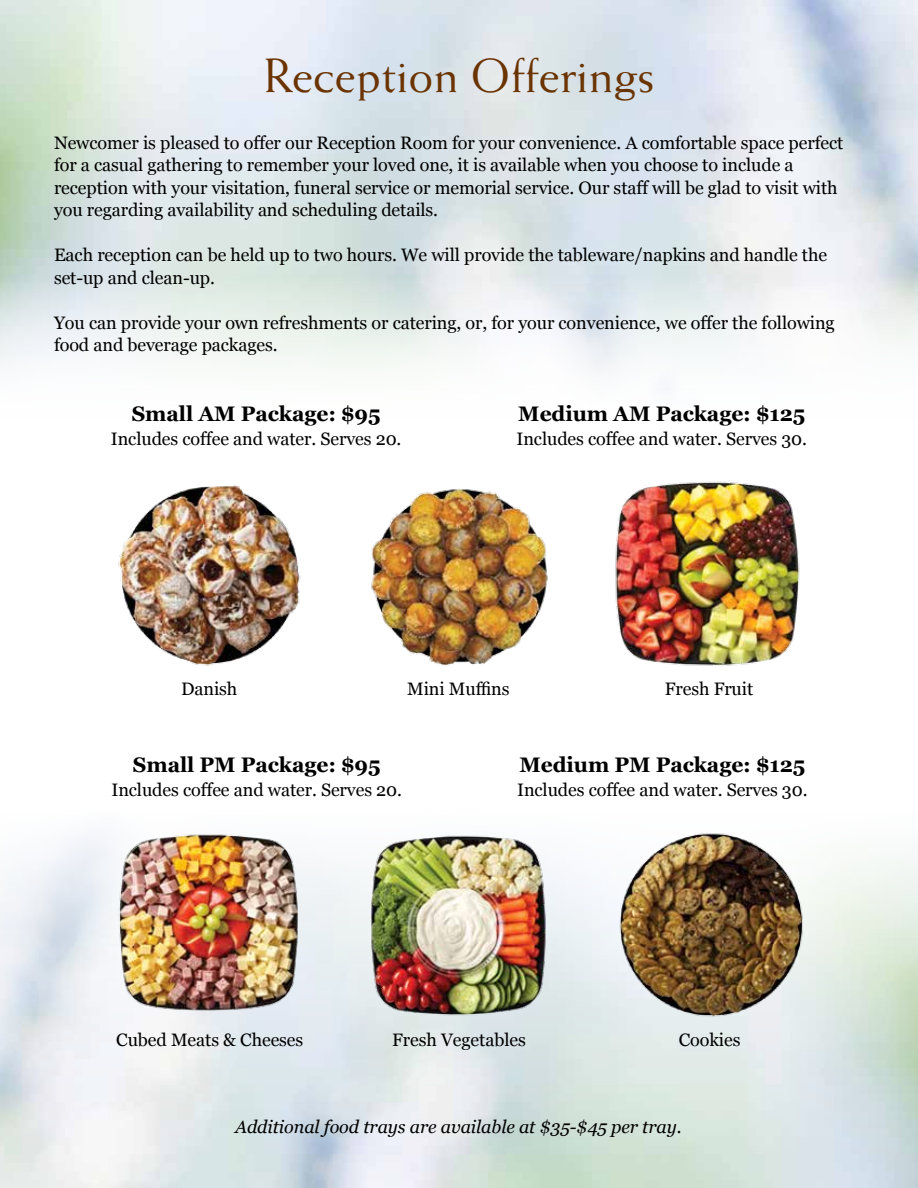
<style>
.page{position:relative;width:918px;height:1188px;background:#fff}
.page>*{position:absolute;margin:0;border:0;box-sizing:border-box;transform-origin:0 0}
.t1{font:48px "Weiss";color:#6a3300}
.t2{font:700 21px "Georgia";letter-spacing:-.005em;color:#000}
.t3{font:18px/22.5px "Georgia";letter-spacing:-.005em;color:#000}
.t4{font:italic 18px "Georgia";letter-spacing:-.005em;color:#000}
</style>
<div class="page">
<img style="left:118px;top:485px;width:183px;height:181px">
<img style="left:371px;top:489px;width:177px;height:177px">
<img style="left:615px;top:481px;width:185px;height:185px">
<img style="left:109px;top:824px;width:202px;height:202px">
<img style="left:358px;top:826px;width:202px;height:200px">
<img style="left:608px;top:833px;width:202px;height:193px">
<h1 class="t1" style="left:264px;top:47px;width:392px">Reception Offerings</h1>
<p class="t3" style="left:54px;top:130px;width:791px">Newcomer is pleased to offer our Reception Room for your convenience. A comfortable space perfect for a casual gathering to remember your loved one, it is available when you choose to include a reception with your visitation, funeral service or memorial service. Our staff will be glad to visit with you regarding availability and scheduling details.</p>
<p class="t3" style="left:54px;top:243px;width:775px">Each reception can be held up to two hours. We will provide the tableware/napkins and handle the set-up and clean-up.</p>
<p class="t3" style="left:54px;top:310px;width:782px">You can provide your own refreshments or catering, or, for your convenience, we offer the following food and beverage packages.</p>
<p class="t2" style="left:132px;top:398px;width:250px">Small AM Package: $95</p>
<p class="t3" style="left:111px;top:427px;width:292px">Includes coffee and water. Serves 20.</p>
<p class="t2" style="left:518px;top:398px;width:288px">Medium AM Package: $125</p>
<p class="t3" style="left:516px;top:427px;width:292px">Includes coffee and water. Serves 30.</p>
<p class="t3" style="left:181px;top:676px;width:58px">Danish</p>
<p class="t3" style="left:407px;top:676px;width:104px">Mini Muffins</p>
<p class="t3" style="left:665px;top:676px;width:90px">Fresh Fruit</p>
<p class="t2" style="left:133px;top:749px;width:249px">Small PM Package: $95</p>
<p class="t3" style="left:111px;top:778px;width:292px">Includes coffee and water. Serves 20.</p>
<p class="t2" style="left:520px;top:749px;width:287px">Medium PM Package: $125</p>
<p class="t3" style="left:517px;top:778px;width:292px">Includes coffee and water. Serves 30.</p>
<p class="t3" style="left:116px;top:1027px;width:189px">Cubed Meats &amp; Cheeses</p>
<p class="t3" style="left:392px;top:1027px;width:135px">Fresh Vegetables</p>
<p class="t3" style="left:679px;top:1027px;width:63px">Cookies</p>
<p class="t4" style="left:235px;top:1113px;width:448px">Additional food trays are available at $35-$45 per tray.</p>
</div>
